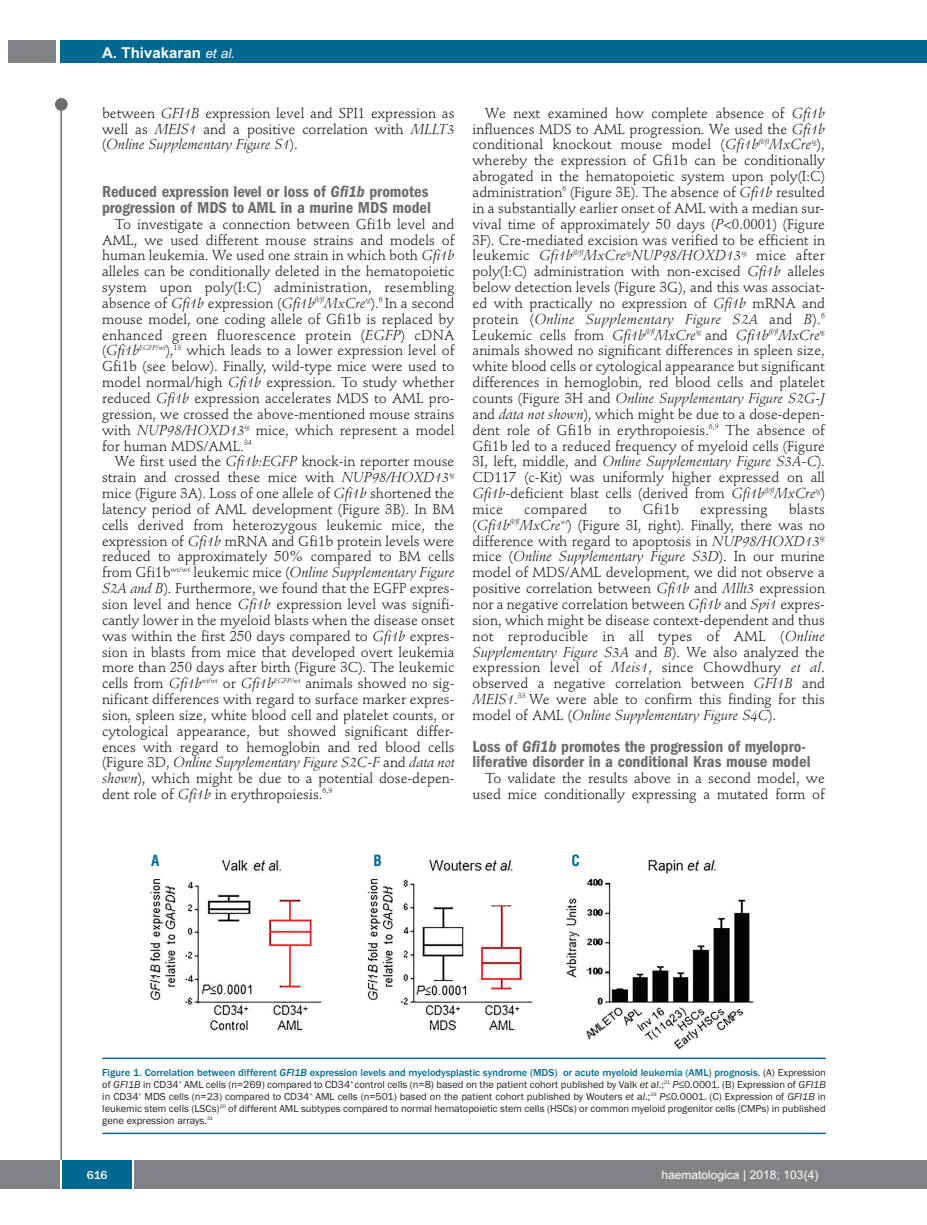
<style>
.page{position:relative;width:927px;height:1225px;background:#fff}
.page>*{position:absolute;margin:0;border:0;box-sizing:border-box;transform-origin:0 0}
.t1{font:600 condensed 16.5px/15.9px "Franklin Gothic";color:#6c6d70}
.t2{font:700 15px "Arial";color:#fff}
.t3{font:700 condensed 15px "Helvetica";color:#006991}
.t4{font:14.25px/15.9px "Stempel Schneidler";color:#231f20;text-align:justify}
.t5{font:14.25px "Stempel Schneidler";letter-spacing:.02em;color:#231f20}
.t6{font:12px "Arial";color:#fff}
.t7{font:500 12px "Franklin Gothic";color:#fff}
.t8{font:10.5px/12px "Franklin Gothic";color:#231f20;text-align:justify}
.s1{font-weight:400;font-style:italic;font-size:13.5px}
.s2{font-style:italic}
.s3{font-weight:500;color:#006991}
.s4{font-weight:500;font-style:italic;color:#006991}
</style>
<div class="page">
<div style="left:911px;top:40px;width:16px;height:22px;background:#006991"></div>
<div style="left:910px;top:1160px;width:17px;height:28px;background:#808285"></div>
<div style="left:55px;top:98px;width:13px;height:13px;background:#6c6d70;border-radius:50%"></div>
<hr style="left:60px;top:101px;width:2px;height:1061px;background:#6c6d70">
<div style="left:60px;top:40px;width:852px;height:22px;background:#006991"></div>
<div style="left:9px;top:40px;width:47px;height:22px;background:#808285"></div>
<div style="left:0;top:1160px;width:911px;height:28px;background:#808285"></div>
<div style="left:62px;top:1160px;width:71px;height:28px;background:#006991"></div>
<hr style="left:60px;top:1160px;width:2px;height:28px;background:#fff">
<svg style="left:133px;top:1160px;width:1px;height:28px"></svg>
<img style="left:150px;top:859px;width:604px;height:190px">
<hr style="left:102px;top:1057px;width:724px;height:2px;background:#006991">
<hr style="left:102px;top:1132px;width:724px;height:2px;background:#006991">
<p class="t2" style="left:102px;top:44px;width:135px">A. Thivakaran <span class="s1">et al.</span></p>
<p class="t4" style="left:102px;top:106px;width:354px">between <span class="s2">GFI1B</span> expression level and SPI1 expression as well as <span class="s2">MEIS1</span> and a positive correlation with <span class="s2">MLLT3 </span>(<span class="s2">Online Supplementary Figure S1</span>).</p>
<p class="t1" style="left:102px;top:185px;width:331px">Reduced expression level or loss of <span class="s2">Gfi1b</span> promotes progression of MDS to AML in a murine MDS model</p>
<p class="t4" style="left:102px;top:217px;width:354px;text-indent:13px">To investigate a connection between Gfi1b level and AML, we used different mouse strains and models of human leukemia. We used one strain in which both <span class="s2">Gfi1b </span>alleles can be conditionally deleted in the hematopoietic system upon poly(I:C) administration, resembling absence of <span class="s2">Gfi1b</span> expression (<span class="s2">Gfi1b</span><sup>fl/fl</sup><span class="s2">MxCre</span><sup>tg</sup>).<sup>6</sup> In a second mouse model, one coding allele of Gfi1b is replaced by enhanced green fluorescence protein (<span class="s2">EGFP</span>) cDNA (<span class="s2">Gfi1b</span><sup>EGFP/wt</sup>),<sup>13</sup> which leads to a lower expression level of Gfi1b (see below). Finally, wild-type mice were used to model normal/high <span class="s2">Gfi1b</span> expression. To study whether reduced <span class="s2">Gfi1b</span> expression accelerates MDS to AML pro&shy;gression, we crossed the above-mentioned mouse strains with <span class="s2">NUP98/HOXD13</span><sup>tg</sup> mice, which represent a model for human MDS/AML.<sup>34</sup></p>
<p class="t4" style="left:102px;top:455px;width:354px;text-indent:13px">We first used the <span class="s2">Gfi1b:EGFP</span> knock-in reporter mouse strain and crossed these mice with <span class="s2">NUP98/HOXD13</span><sup>tg </sup>mice (Figure 3A). Loss of one allele of <span class="s2">Gfi1b</span> shortened the latency period of AML development (Figure 3B). In BM cells derived from heterozygous leukemic mice, the expression of <span class="s2">Gfi1b</span> mRNA and Gfi1b protein levels were reduced to approximately 50% compared to BM cells from Gfi1b<sup>wt/wt</sup> leukemic mice (<span class="s2">Online Supplementary Figure S2A and B</span>). Furthermore, we found that the EGFP expres&shy;sion level and hence <span class="s2">Gfi1b</span> expression level was signifi&shy;cantly lower in the myeloid blasts when the disease onset was within the first 250 days compared to <span class="s2">Gfi1b</span> expres&shy;sion in blasts from mice that developed overt leukemia more than 250 days after birth (Figure 3C). The leukemic cells from <span class="s2">Gfi1b</span><sup>wt/wt</sup> or <span class="s2">Gfi1b</span><sup>EGFP/wt</sup> animals showed no sig&shy;nificant differences with regard to surface marker expres&shy;sion, spleen size, white blood cell and platelet counts, or cytological appearance, but showed significant differ&shy;ences with regard to hemoglobin and red blood cells (Figure 3D, <span class="s2">Online Supplementary Figure S2C-F</span> and <span class="s2">data not shown</span>), which might be due to a potential dose-depen&shy;dent role of <span class="s2">Gfi1b</span> in erythropoiesis.<sup>6,9</sup></p>
<p class="t4" style="left:472px;top:106px;width:354px;text-indent:13px">We next examined how complete absence of <span class="s2">Gfi1b </span>influences MDS to AML progression. We used the <span class="s2">Gfi1b </span>conditional knockout mouse model (<span class="s2">Gfi1b</span><sup>fl/fl</sup><span class="s2">MxCre</span><sup>tg</sup>), whereby the expression of Gfi1b can be conditionally abrogated in the hematopoietic system upon poly(I:C) administration<sup>6</sup> (Figure 3E). The absence of <span class="s2">Gfi1b</span> resulted in a substantially earlier onset of AML with a median sur&shy;vival time of approximately 50 days (<span class="s2">P</span>&lt;0.0001) (Figure 3F). Cre-mediated excision was verified to be efficient in leukemic <span class="s2">Gfi1b</span><sup>fl/fl</sup><span class="s2">MxCre</span><sup>tg</sup><span class="s2">NUP98/HOXD13</span><sup>tg</sup> mice after poly(I:C) administration with non-excised <span class="s2">Gfi1b</span> alleles below detection levels (Figure 3G), and this was associat&shy;ed with practically no expression of <span class="s2">Gfi1b</span> mRNA and protein (<span class="s2">Online Supplementary Figure S2A</span> and <span class="s2">B</span>).<sup>6<br></sup>Leukemic cells from <span class="s2">Gfi1b</span><sup>fl/fl</sup><span class="s2">MxCre</span><sup>tg</sup> and <span class="s2">Gfi1b</span><sup>fl/fl</sup><span class="s2">MxCre</span><sup>tg </sup>animals showed no significant differences in spleen size, white blood cells or cytological appearance but significant differences in hemoglobin, red blood cells and platelet counts (Figure 3H and <span class="s2">Online Supplementary Figure S2G-J </span>and <span class="s2">data not shown</span>), which might be due to a dose-depen&shy;dent role of Gfi1b in erythropoiesis.<sup>6,9</sup> The absence of Gfi1b led to a reduced frequency of myeloid cells (Figure 3I, left, middle, and <span class="s2">Online Supplementary Figure S3A-C</span>).<br>CD117 (c-Kit) was uniformly higher expressed on all <span class="s2">Gfi1b</span>-deficient blast cells (derived from <span class="s2">Gfi1b</span><sup>fl/fl</sup><span class="s2">MxCre</span><sup>tg</sup>) mice</p>
<p class="t4" style="left:472px;top:502px;width:354px;text-indent:316px">blasts (<span class="s2">Gfi1b</span><sup>fl/fl</sup><span class="s2">MxCre</span><sup>wt</sup>) (Figure 3I, right). Finally, there was no difference with regard to apoptosis in <span class="s2">NUP98/HOXD13</span><sup>tg </sup>mice (<span class="s2">Online Supplementary Figure S3D</span>). In our murine model of MDS/AML development, we did not observe a positive correlation between <span class="s2">Gfi1b</span> and <span class="s2">Mllt3</span> expression nor a negative correlation between <span class="s2">Gfi1b</span> and <span class="s2">Spi1</span> expres&shy;sion, which might be disease context-dependent and thus not reproducible in all types of AML (<span class="s2">Online Supplementary Figure S3A</span> and <span class="s2">B</span>). We also analyzed the expression level of <span class="s2">Meis1</span>, since Chowdhury <span class="s2">et al</span>. observed a negative correlation between <span class="s2">GFI1B</span> and <span class="s2">MEIS1</span>.<sup>33</sup> We were able to confirm this finding for this model of AML (<span class="s2">Online Supplementary Figure S4C</span>).</p>
<p class="t1" style="left:472px;top:739px;width:340px">Loss of <span class="s2">Gfi1b</span> promotes the progression of myelopro&shy;liferative disorder in a conditional Kras mouse model</p>
<p class="t4" style="left:472px;top:772px;width:354px;text-align:right">To validate the results above in a second model, we used mice conditionally expressing a mutated form of</p>
<p class="t5" style="left:524px;top:503px;width:65px">compared</p>
<p class="t4" style="left:609px;top:502px;width:14px">to</p>
<p class="t4" style="left:643px;top:502px;width:38px">Gfi1b</p>
<p class="t5" style="left:700px;top:503px;width:69px">expressing</p>
<p class="t3" style="left:151px;top:852px;width:10px">A</p>
<p class="t3" style="left:373px;top:852px;width:10px">B</p>
<p class="t3" style="left:571px;top:852px;width:10px">C</p>
<p class="t8" style="left:102px;top:1066px;width:725px"><span class="s3">Figure 1. Correlation between different</span> <span class="s4">GFI1B</span> <span class="s3">expression levels and myelodysplastic syndrome (MDS) or acute myeloid leukemia (AML) prognosis.</span> (A) Expression of <span class="s2">GFI1B</span> in CD34<sup>+</sup> AML cells (n=269) compared to CD34<sup>+</sup> control cells (n=8) based on the patient cohort published by Valk <span class="s2">et al</span>.;<sup>21</sup> <span class="s2">P</span>≤0.0001. (B) Expression of <span class="s2">GFI1B </span>in CD34<sup>+</sup> MDS cells (n=23) compared to CD34<sup>+</sup> AML cells (n=501) based on the patient cohort published by Wouters <span class="s2">et al</span>.;<sup>19</sup> <span class="s2">P</span>≤0.0001. (C) Expression of <span class="s2">GFI1B</span> in leukemic stem cells (LSCs)<sup>20</sup> of different AML subtypes compared to normal hematopoietic stem cells (HSCs) or common myeloid progenitor cells (CMPs) in published gene expression arrays.<sup>31</sup></p>
<p class="t7" style="left:87px;top:1167px;width:22px">616</p>
<p class="t6" style="left:661px;top:1167px;width:158px">haematologica | 2018; 103(4)</p>
</div>
